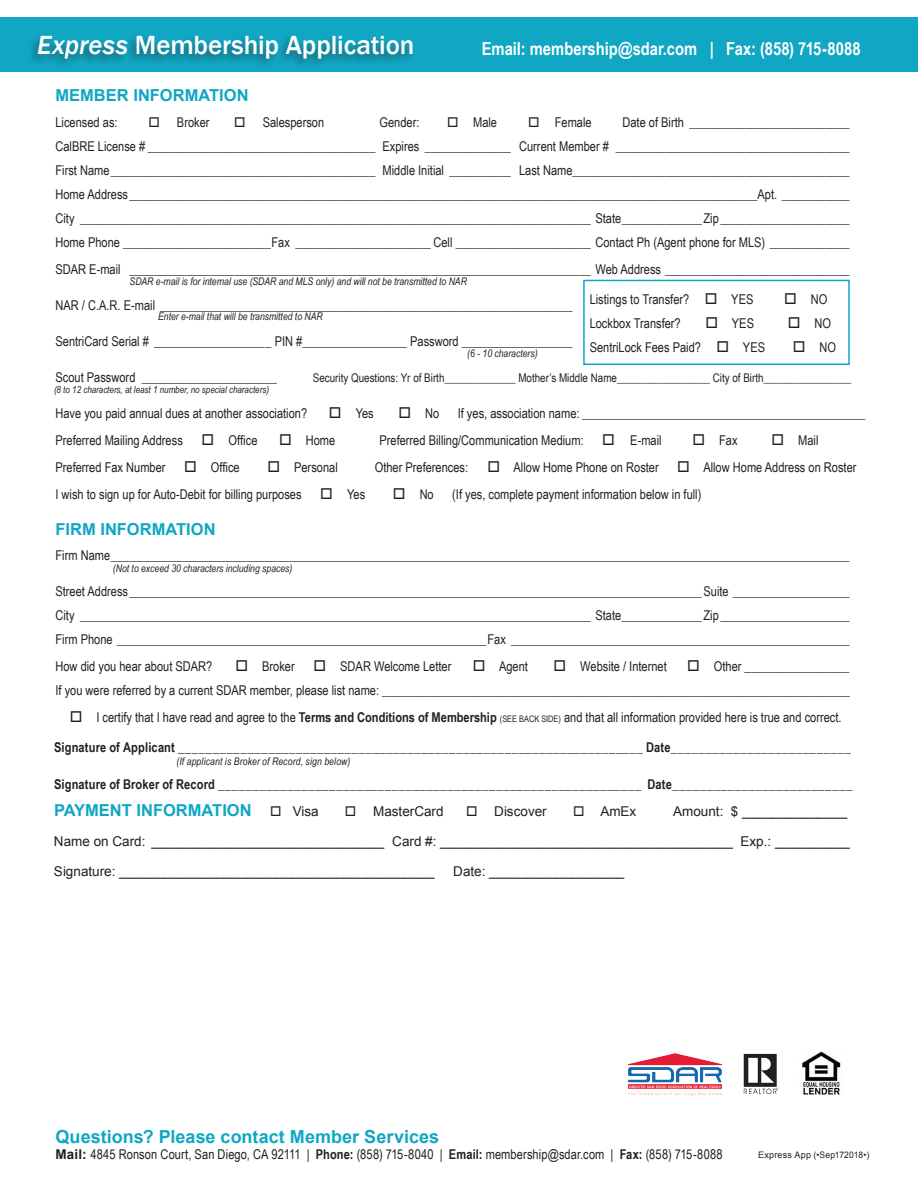
<style>
.page{position:relative;width:918px;height:1188px;background:#fff}
.page>*{position:absolute;margin:0;border:0;box-sizing:border-box;transform-origin:0 0}
.t1{font:500 27px "Franklin Gothic";letter-spacing:-.005em;color:#fff}
.t2{font:700 18px "Arial Narrow";color:#fff}
.t3{font:700 18px "Arial";color:#10a7c4}
.t4{font:700 16.5px "Arial";color:#10a7c4}
.t5{font:13.5px/24px "Arial Narrow";color:#231f20;text-align:justify}
.t6{font:700 13.5px "Arial Narrow";letter-spacing:.01em;color:#231f20}
.t7{font:13.5px "Arial";color:#231f20}
.t8{font:12px "Arial Narrow";color:#231f20}
.t9{font:italic 10.5px "Arial Narrow";color:#231f20}
.t10{font:italic 9.75px "Arial Narrow";color:#231f20}
.t11{font:9px "Arial";letter-spacing:.02em;color:#231f20}
.s1{font-style:italic}
.s2{font-weight:700}
.s3{font-size:9px}
.s4{font-family:"Arial";font-weight:700}
</style>
<div class="page">
<img style="left:743px;top:1054px;width:36px;height:40px">
<img style="left:802px;top:1051px;width:39px;height:43px">
<div style="left:0;top:17px;width:918px;height:54px;background:#10a7c4"></div>
<div style="left:27px;top:33px;width:389px;height:37px;background:#231f20;opacity:.5"></div>
<div style="left:583px;top:280px;width:267px;height:85px;border:2px solid #10a7c4"></div>
<img style="left:629px;top:1053px;width:93px;height:42px">
<h1 class="t1" style="left:37px;top:28px;width:379px"><span class="s1">Express</span> Membership Application</h1>
<h2 class="t2" style="left:482px;top:35px;width:380px">Email: membership@sdar.com | Fax: (858) 715-8088</h2>
<p class="t4" style="left:56px;top:85px;width:107px">MEMBER INFOR</p>
<p class="t4" style="left:185px;top:85px;width:65px">MATION</p>
<p class="t5" style="left:56px;top:109px;width:64px">Licensed as:</p>
<p class="t5" style="left:148px;top:109px;width:63px">□ Broker</p>
<p class="t5" style="left:234px;top:109px;width:92px">□ Salesperson</p>
<p class="t5" style="left:379px;top:109px;width:42px">Gender:</p>
<p class="t5" style="left:447px;top:109px;width:51px">□ Male</p>
<p class="t5" style="left:528px;top:109px;width:65px">□ Female</p>
<p class="t5" style="left:55px;top:109px;width:796px;text-indent:567px">Date of Birth __________________________ CalBRE License # _____________________________________ Expires ______________ Current Member # ______________________________________ First Name___________________________________________ Middle Initial __________ Last Name_____________________________________________ Home Address______________________________________________________________________________________________________Apt. ___________ City ___________________________________________________________________________________ State_____________Zip _____________________ Home Phone ________________________Fax ______________________ Cell ______________________ Contact Ph (Agent phone for MLS) _____________</p>
<p class="t5" style="left:55px;top:256px;width:796px">SDAR E-mail ___________________________________________________________________________ Web Address ______________________________</p>
<p class="t5" style="left:55px;top:292px;width:519px">NAR / C.A.R. E-mail ___________________________________________________________________</p>
<p class="t5" style="left:55px;top:328px;width:519px">SentriCard Serial # ___________________ PIN #_________________ Password __________________</p>
<p class="t5" style="left:56px;top:364px;width:223px">Scout Password ______________________</p>
<p class="t8" style="left:313px;top:369px;width:540px">Security Questions: Yr of Birth_____________ Mother’s Middle Name_________________ City of Birth________________</p>
<p class="t5" style="left:56px;top:400px;width:253px">Have you paid annual dues at another association?</p>
<p class="t5" style="left:329px;top:400px;width:47px">□ Yes</p>
<p class="t5" style="left:398px;top:400px;width:42px">□ No</p>
<p class="t5" style="left:458px;top:400px;width:409px">If yes, association name: ______________________________________________</p>
<p class="t5" style="left:56px;top:427px;width:204px">Preferred Mailing Address □ Office</p>
<p class="t5" style="left:279px;top:427px;width:58px">□ Home</p>
<p class="t5" style="left:380px;top:427px;width:284px">Preferred Billing/Communication Medium: □ E-mail</p>
<p class="t5" style="left:692px;top:427px;width:47px">□ Fax</p>
<p class="t5" style="left:771px;top:427px;width:48px">□ Mail</p>
<p class="t5" style="left:56px;top:454px;width:186px">Preferred Fax Number □ Office</p>
<p class="t5" style="left:267px;top:454px;width:72px">□ Personal</p>
<p class="t5" style="left:375px;top:454px;width:95px">Other Preferences:</p>
<p class="t5" style="left:488px;top:454px;width:371px">□ Allow Home Phone on Roster □ Allow Home Address on Roster</p>
<p class="t5" style="left:55px;top:481px;width:311px">I wish to sign up for Auto-Debit for billing purposes □ Yes</p>
<p class="t5" style="left:393px;top:481px;width:42px">□ No</p>
<p class="t5" style="left:452px;top:481px;width:251px">(If yes, complete payment information below in full)</p>
<p class="t4" style="left:56px;top:518px;width:107px">Firm Informati</p>
<p class="t4" style="left:191px;top:518px;width:24px">on</p>
<p class="t5" style="left:56px;top:542px;width:796px">Firm Name________________________________________________________________________________________________________________________</p>
<p class="t9" style="left:113px;top:561px;width:181px">(Not to exceed 30 characters including spaces)</p>
<p class="t5" style="left:56px;top:579px;width:796px">Street Address_____________________________________________________________________________________________Suite ___________________ City ___________________________________________________________________________________ State_____________Zip _____________________ Firm Phone ____________________________________________________________Fax _______________________________________________________</p>
<p class="t5" style="left:56px;top:654px;width:158px">How did you hear about SDAR?</p>
<p class="t5" style="left:236px;top:654px;width:61px">□ Broker</p>
<p class="t5" style="left:314px;top:654px;width:139px">□ SDAR Welcome Letter</p>
<p class="t5" style="left:473px;top:654px;width:57px">□ Agent</p>
<p class="t5" style="left:554px;top:654px;width:115px">□ Website / Internet</p>
<p class="t9" style="left:130px;top:274px;width:339px">SDAR e-mail is for internal use (SDAR and MLS only) and will not be transmitted to NAR</p>
<p class="t5" style="left:590px;top:287px;width:165px">Listings to Transfer? □ YES</p>
<p class="t5" style="left:784px;top:287px;width:45px">□ NO</p>
<p class="t5" style="left:590px;top:311px;width:93px">Lockbox Transfer?</p>
<p class="t5" style="left:705px;top:311px;width:50px">□ YES</p>
<p class="t5" style="left:788px;top:311px;width:45px">□ NO</p>
<p class="t5" style="left:590px;top:335px;width:177px">SentriLock Fees Paid? □ YES</p>
<p class="t5" style="left:793px;top:335px;width:45px">□ NO</p>
<p class="t9" style="left:158px;top:309px;width:166px">Enter e-mail that will be transmitted to NAR</p>
<p class="t9" style="left:467px;top:346px;width:72px">(6 - 10 characters)</p>
<p class="t10" style="left:54px;top:383px;width:217px">(8 to 12 characters, at least 1 number, no special characters)</p>
<p class="t5" style="left:56px;top:654px;width:796px;text-align:right">□ Other _________________<br>If you were referred by a current SDAR member, please list name: ____________________________________________________________________________</p>
<p class="t5" style="left:70px;top:705px;width:773px">□ I certify that I have read and agree to the <span class="s2">Terms and Conditions of Membership</span> <span class="s3">(SEE BACK SIDE)</span> and that all information provided here is true and correct.</p>
<p class="t6" style="left:54px;top:737px;width:798px">Signature of Applicant ___________________________________________________________________ Date__________________________</p>
<p class="t9" style="left:176px;top:754px;width:176px">(If applicant is Broker of Record, sign below)</p>
<p class="t6" style="left:54px;top:774px;width:800px">Signature of Broker of Record _____________________________________________________________ Date__________________________</p>
<p class="t4" style="left:54px;top:799px;width:145px">PAYMENT Informati</p>
<p class="t4" style="left:227px;top:799px;width:24px">on</p>
<p class="t7" style="left:270px;top:802px;width:50px">□ Visa</p>
<p class="t7" style="left:345px;top:802px;width:100px">□ MasterCard</p>
<p class="t7" style="left:466px;top:802px;width:82px">□ Discover</p>
<p class="t7" style="left:573px;top:802px;width:65px">□ AmEx</p>
<p class="t7" style="left:673px;top:802px;width:176px">Amount: $ ______________</p>
<p class="t7" style="left:54px;top:832px;width:798px">Name on Card: _______________________________ Card #: _______________________________________ Exp.: __________</p>
<p class="t7" style="left:54px;top:862px;width:382px">Signature: __________________________________________</p>
<p class="t7" style="left:453px;top:862px;width:173px">Date: __________________</p>
<h2 class="t3" style="left:56px;top:1124px;width:385px">Questions? Please contact Member Services</h2>
<p class="t5" style="left:56px;top:1142px;width:669px"><span class="s4">Mail:</span> 4845 Ronson Court, San Diego, CA 92111 | <span class="s2">Phone:</span> (858) 715-8040 | <span class="s2">Email:</span> membership@sdar.com | <span class="s2">Fax:</span> (858) 715-8088</p>
<p class="t11" style="left:758px;top:1149px;width:113px">Express App (•Sep172018•)</p>
</div>
